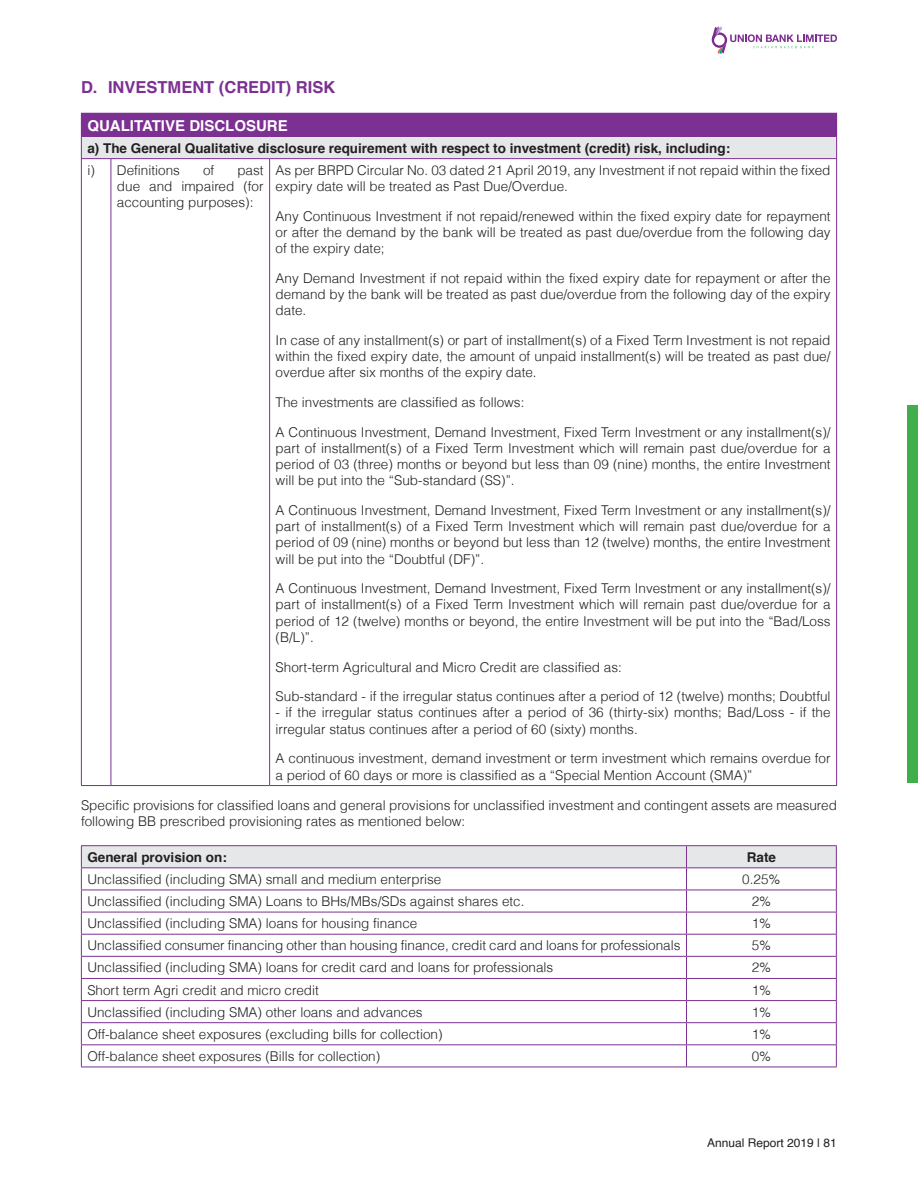
<style>
.page{position:relative;width:918px;height:1188px;background:#fff}
.page>*{position:absolute;margin:0;border:0;box-sizing:border-box;transform-origin:0 0}
.t1{font:700 16.5px "Helvetica";color:#7c3092}
._1st_Heading{font:700 15px "Helvetica";color:#fff}
.t2{font:300 13.5px/16.2px "Helvetica";color:#231f20;text-align:justify}
.t3{font:700 13.5px "Helvetica";color:#231f20}
.t4{font:12px "Helvetica";color:#231f20}
</style>
<div class="page">
<div style="left:907px;top:405px;width:11px;height:378px;background:#40ae49"></div>
<svg style="left:712px;top:26px;width:125px;height:28px"></svg>
<div style="left:81px;top:113px;width:756px;height:23px;background:#7c3092"></div>
<div style="left:81px;top:136px;width:756px;height:23px;background:#e6e7e9"></div>
<hr style="left:81px;top:136px;width:30px;height:1px;background:#7c3092">
<svg style="left:81px;top:137px;width:1px;height:21px"></svg>
<hr style="left:111px;top:136px;width:159px;height:1px;background:#7c3092">
<hr style="left:270px;top:136px;width:567px;height:1px;background:#7c3092">
<svg style="left:836px;top:137px;width:1px;height:21px"></svg>
<hr style="left:81px;top:158px;width:30px;height:1px;background:#7c3092">
<hr style="left:81px;top:159px;width:1px;height:626px;background:#7c3092">
<hr style="left:111px;top:158px;width:159px;height:1px;background:#7c3092">
<hr style="left:111px;top:159px;width:1px;height:626px;background:#7c3092">
<hr style="left:270px;top:158px;width:567px;height:1px;background:#7c3092">
<hr style="left:269px;top:159px;width:1px;height:626px;background:#7c3092">
<hr style="left:836px;top:159px;width:1px;height:626px;background:#7c3092">
<hr style="left:81px;top:785px;width:30px;height:1px;background:#7c3092">
<hr style="left:111px;top:785px;width:159px;height:1px;background:#7c3092">
<hr style="left:270px;top:785px;width:567px;height:1px;background:#7c3092">
<hr style="left:81px;top:845px;width:606px;height:1px;background:#7c3092">
<hr style="left:687px;top:845px;width:150px;height:1px;background:#7c3092">
<svg style="left:81px;top:846px;width:756px;height:221px"></svg>
<hr style="left:81px;top:1067px;width:606px;height:1px;background:#7c3092">
<hr style="left:687px;top:1067px;width:150px;height:1px;background:#7c3092">
<p class="t1" style="left:81px;top:74px;width:256px">D. INVESTMENT (CREDIT) RISK</p>
<p class="_1st_Heading" style="left:87px;top:113px;width:202px">QUALITATIVE DISCLOSURE</p>
<p class="t3" style="left:87px;top:137px;width:644px">a) The General Qualitative disclosure requirement with respect to investment (credit) risk, including:</p>
<p class="t2" style="left:87px;top:162px;width:9px">i)</p>
<p class="t2" style="left:117px;top:162px;width:65px">Definitions</p>
<p class="t2" style="left:203px;top:162px;width:13px">of</p>
<p class="t2" style="left:117px;top:162px;width:148px;text-indent:120px">past due and impaired (for accounting purposes):</p>
<p class="t2" style="left:276px;top:162px;width:556px">As per BRPD Circular No. 03 dated 21 April 2019, any Investment if not repaid within the fixed expiry date will be treated as Past Due/Overdue.</p>
<p class="t2" style="left:276px;top:208px;width:556px">Any Continuous Investment if not repaid/renewed within the fixed expiry date for repayment or after the demand by the bank will be treated as past due/overdue from the following day of the expiry date;</p>
<p class="t2" style="left:276px;top:270px;width:557px">Any Demand Investment if not repaid within the fixed expiry date for repayment or after the demand by the bank will be treated as past due/overdue from the following day of the expiry date.</p>
<p class="t2" style="left:276px;top:332px;width:556px">In case of any installment(s) or part of installment(s) of a Fixed Term Investment is not repaid within the fixed expiry date, the amount of unpaid installment(s) will be treated as past due/ overdue after six months of the expiry date.</p>
<p class="t2" style="left:276px;top:394px;width:250px">The investments are classified as follows:</p>
<p class="t2" style="left:276px;top:424px;width:557px">A Continuous Investment, Demand Investment, Fixed Term Investment or any installment(s)/ part of installment(s) of a Fixed Term Investment which will remain past due/overdue for a period of 03 (three) months or beyond but less than 09 (nine) months, the entire Investment will be put into the “Sub-standard (SS)”.</p>
<p class="t2" style="left:276px;top:502px;width:557px">A Continuous Investment, Demand Investment, Fixed Term Investment or any installment(s)/ part of installment(s) of a Fixed Term Investment which will remain past due/overdue for a period of 09 (nine) months or beyond but less than 12 (twelve) months, the entire Investment will be put into the “Doubtful (DF)”.</p>
<p class="t2" style="left:276px;top:580px;width:557px">A Continuous Investment, Demand Investment, Fixed Term Investment or any installment(s)/ part of installment(s) of a Fixed Term Investment which will remain past due/overdue for a period of 12 (twelve) months or beyond, the entire Investment will be put into the “Bad/Loss (B/L)”.</p>
<p class="t2" style="left:276px;top:659px;width:348px">Short-term Agricultural and Micro Credit are classified as:</p>
<p class="t2" style="left:276px;top:688px;width:556px">Sub-standard - if the irregular status continues after a period of 12 (twelve) months; Doubtful</p>
<p class="t2" style="left:276px;top:704px;width:557px">- if the irregular status continues after a period of 36 (thirty-six) months; Bad/Loss - if the irregular status continues after a period of 60 (sixty) months.</p>
<p class="t2" style="left:276px;top:750px;width:556px">A continuous investment, demand investment or term investment which remains overdue for a period of 60 days or more is classified as a “Special Mention Account (SMA)”</p>
<p class="t2" style="left:81px;top:797px;width:757px">Specific provisions for classified loans and general provisions for unclassified investment and contingent assets are measured following BB prescribed provisioning rates as mentioned below:</p>
<p class="t3" style="left:87px;top:846px;width:141px">General provision on:</p>
<p class="t3" style="left:747px;top:846px;width:31px">Rate</p>
<p class="t2" style="left:87px;top:871px;width:356px">Unclassified (including SMA) small and medium enterprise</p>
<p class="t2" style="left:742px;top:871px;width:40px">0.25%</p>
<p class="t2" style="left:87px;top:893px;width:439px">Unclassified (including SMA) Loans to BHs/MBs/SDs against shares etc.</p>
<p class="t2" style="left:752px;top:893px;width:21px">2%</p>
<p class="t2" style="left:87px;top:915px;width:332px">Unclassified (including SMA) loans for housing finance</p>
<p class="t2" style="left:752px;top:915px;width:21px">1%</p>
<p class="t2" style="left:87px;top:937px;width:595px">Unclassified consumer financing other than housing finance, credit card and loans for professionals</p>
<p class="t2" style="left:752px;top:937px;width:21px">5%</p>
<p class="t2" style="left:87px;top:959px;width:467px">Unclassified (including SMA) loans for credit card and loans for professionals</p>
<p class="t2" style="left:752px;top:959px;width:21px">2%</p>
<p class="t2" style="left:87px;top:982px;width:233px">Short term Agri credit and micro credit</p>
<p class="t2" style="left:752px;top:982px;width:21px">1%</p>
<p class="t2" style="left:87px;top:1004px;width:337px">Unclassified (including SMA) other loans and advances</p>
<p class="t2" style="left:752px;top:1004px;width:21px">1%</p>
<p class="t2" style="left:87px;top:1026px;width:357px">Off-balance sheet exposures (excluding bills for collection)</p>
<p class="t2" style="left:752px;top:1026px;width:21px">1%</p>
<p class="t2" style="left:87px;top:1048px;width:294px">Off-balance sheet exposures (Bills for collection)</p>
<p class="t2" style="left:752px;top:1048px;width:21px">0%</p>
<p class="t4" style="left:707px;top:1133px;width:131px">Annual Report 2019 | 81</p>
</div>
